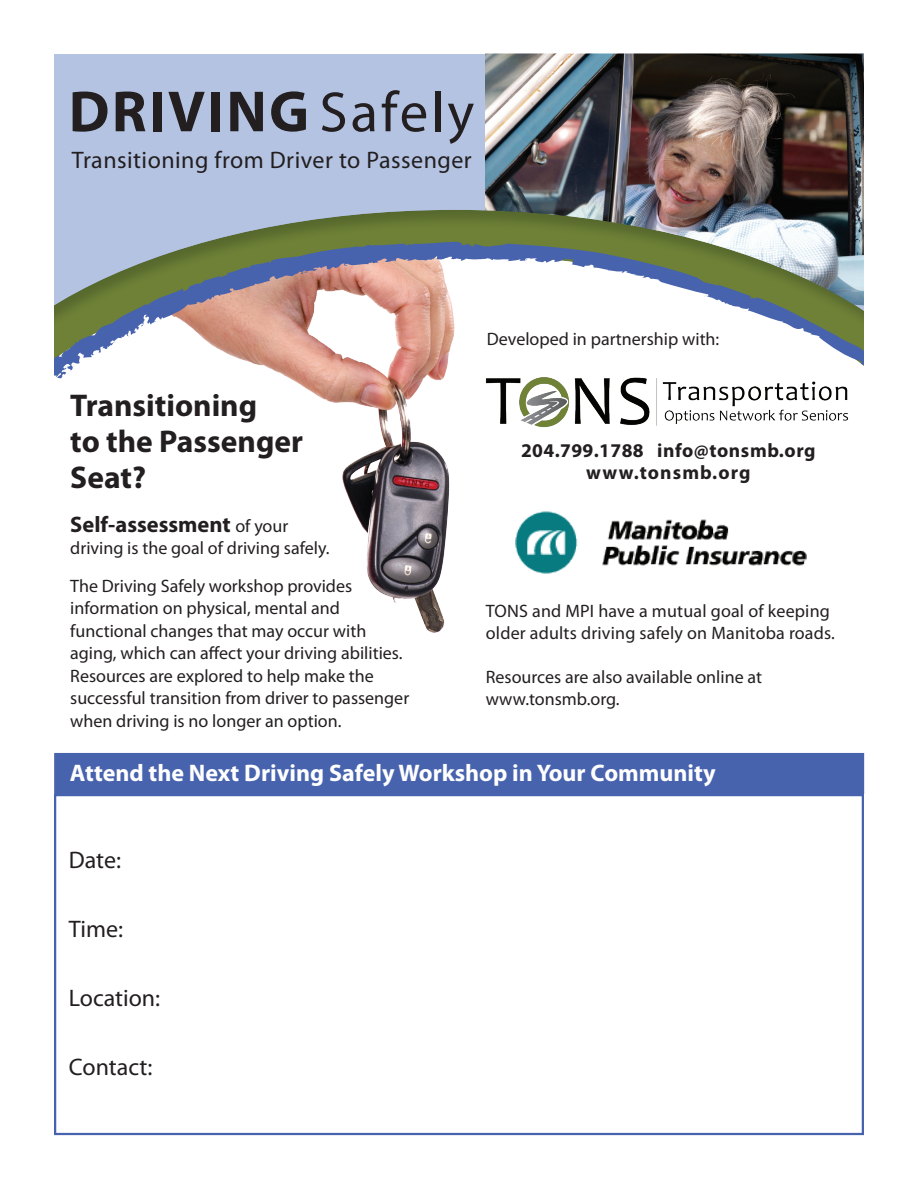
<style>
.page{position:relative;width:918px;height:1188px;background:#fff}
.page>*{position:absolute;margin:0;border:0;box-sizing:border-box;transform-origin:0 0}
.t1{font:700 58.5px "Myriad Pro";letter-spacing:.04em;color:#231f20}
.t2{font:700 31.5px/36px "Myriad Pro";color:#231f20}
.t3{font:24px "Myriad Pro";letter-spacing:.015em;color:#231f20}
.t4{font:700 24px "Myriad Pro";color:#fff}
.t5{font:700 22.5px "Myriad Pro";color:#231f20}
.t6{font:700 19.5px/22.5px "Myriad Pro";letter-spacing:.03em;color:#231f20;text-align:center}
.t7{font:18px/22.5px "Myriad Pro";color:#231f20}
.s1{font-weight:400;font-size:57px}
.s2{font-weight:400;font-size:18px}
</style>
<div class="page">
<img style="left:346px;top:492px;width:170px;height:141px">
<div style="left:54px;top:54px;width:431px;height:155px;background:#b5c3e3"></div>
<div style="left:54px;top:753px;width:810px;height:41px;background:#4863ae"></div>
<img style="left:516px;top:511px;width:291px;height:63px">
<img style="left:485px;top:53px;width:379px;height:156px">
<div style="left:0;top:209px;width:918px;height:283px;background:#525e7d;opacity:.3"></div>
<svg style="left:0;top:242px;width:913px;height:193px"></svg>
<div style="left:0;top:297px;width:54px;height:193px;background:#fff"></div>
<div style="left:865px;top:305px;width:53px;height:193px;background:#fff"></div>
<div style="left:54px;top:794px;width:810px;height:341px;border:2px solid #4863ae"></div>
<img style="left:485px;top:365px;width:370px;height:78px">
<h1 class="t1" style="left:69px;top:73px;width:407px">DRIVING <span class="s1">Safely</span></h1>
<h3 class="t3" style="left:72px;top:145px;width:401px">Transitioning from Driver to Passenger</h3>
<h2 class="t2" style="left:70px;top:387px;width:234px">Transitioning<br>to the Passenger<br>Seat?</h2>
<p class="t5" style="left:70px;top:510px;width:220px">Self-assessment <span class="s2">of your</span></p>
<p class="t7" style="left:70px;top:529px;width:284px;line-height:37.5px">driving is the goal of driving safely.<br>The Driving Safely workshop provides</p>
<p class="t7" style="left:70px;top:597px;width:340px">information on physical, mental and functional changes that may occur with aging, which can affect your driving abilities.<br>Resources are explored to help make the successful transition from driver to passenger when driving is no longer an option.</p>
<p class="t7" style="left:487px;top:328px;width:234px">Developed in partnership with:</p>
<p class="t6" style="left:521px;top:438px;width:296px">204.799.1788 info@tonsmb.org www.tonsmb.org</p>
<p class="t7" style="left:486px;top:599px;width:351px">TONS and MPI have a mutual goal of keeping older adults driving safely on Manitoba roads.</p>
<p class="t7" style="left:486px;top:665px;width:278px">Resources are also available online at www.tonsmb.org.</p>
<h3 class="t4" style="left:70px;top:758px;width:647px">Attend the Next Driving Safely Workshop in Your Community</h3>
<h3 class="t3" style="left:69px;top:845px;width:54px">Date:</h3>
<h3 class="t3" style="left:69px;top:914px;width:56px">Time:</h3>
<h3 class="t3" style="left:69px;top:983px;width:93px">Location:</h3>
<h3 class="t3" style="left:69px;top:1052px;width:85px">Contact:</h3>
</div>
